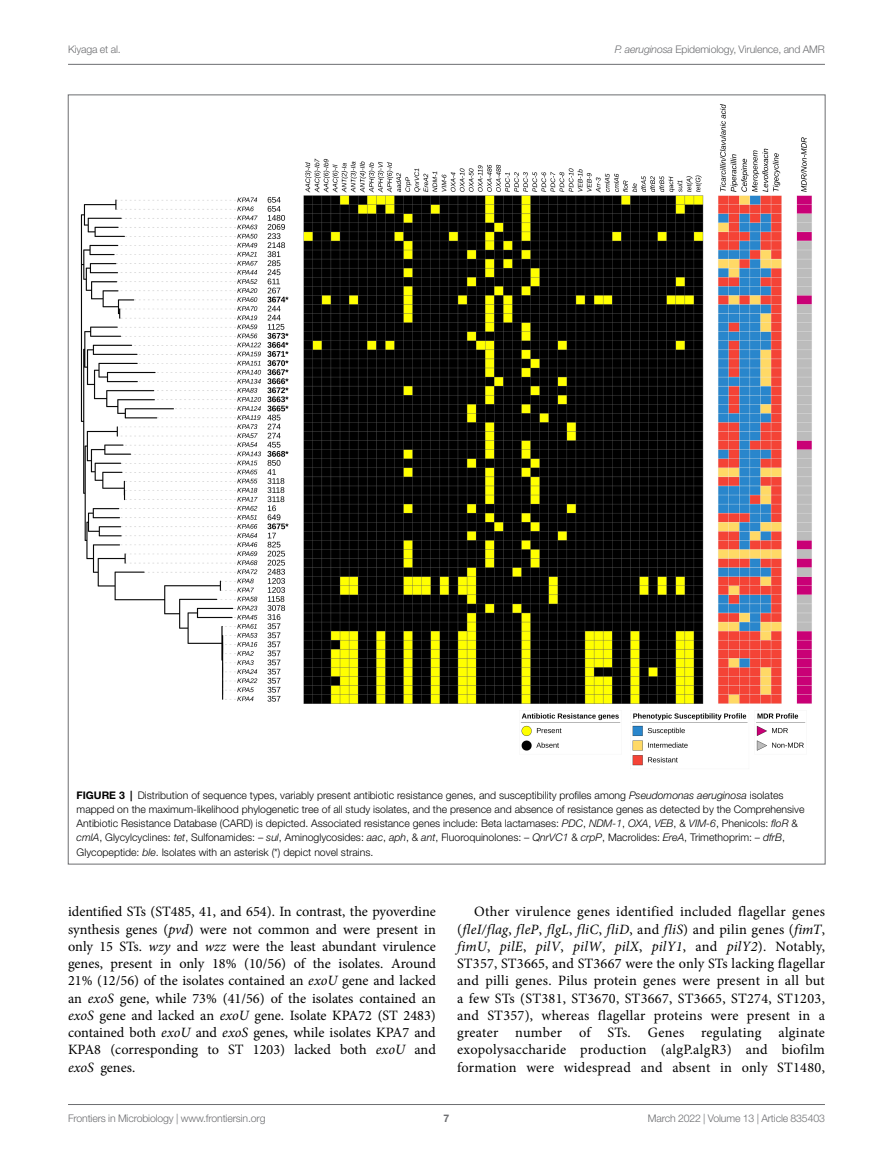
<style>
.page{position:relative;width:893px;height:1170px;background:#fff}
.page>*{position:absolute;margin:0;border:0;box-sizing:border-box;transform-origin:0 0}
.TEXT{font:14.25px/17.2px "Minion Pro";letter-spacing:.005em;color:#000;text-align:justify}
.FIG_LEG{font:300 10.5px/14.2px "Helvetica Neue LT Std";color:#000}
.t1{font:300 10.5px "Helvetica Neue LT Std";letter-spacing:-.015em;color:#6d6e71}
.t2{font:700 10.5px "Helvetica Neue LT Std";color:#6d6e71}
.s1{font-style:italic}
.s2{font-weight:700}
</style>
<div class="page">
<hr style="left:68px;top:64px;width:757px;height:1px;background:#6d6e71">
<hr style="left:68px;top:1104px;width:757px;height:1px;background:#6d6e71">
<img style="left:81px;top:104px;width:731px;height:662px">
<p class="t1" style="left:68px;top:42px;width:54px">Kiyaga et al.</p>
<p class="t1" style="left:615px;top:42px;width:212px"><span class="s1">P. aeruginosa</span> Epidemiology, Virulence, and AMR</p>
<p class="FIG_LEG" style="left:77px;top:787px;width:729px"><span class="s2">FIGURE 3 |</span> Distribution of sequence types, variably present antibiotic resistance genes, and susceptibility profiles among <span class="s1">Pseudomonas aeruginosa</span> isolates mapped on the maximum-likelihood phylogenetic tree of all study isolates, and the presence and absence of resistance genes as detected by the Comprehensive Antibiotic Resistance Database (CARD) is depicted. Associated resistance genes include: Beta lactamases: <span class="s1">PDC</span>, <span class="s1">NDM-1</span>, <span class="s1">OXA</span>, <span class="s1">VEB</span>, &amp; <span class="s1">VIM-6</span>, Phenicols: <span class="s1">floR</span> &amp; <span class="s1">cmlA</span>, Glycylcyclines: <span class="s1">tet</span>, Sulfonamides: – <span class="s1">sul</span>, Aminoglycosides: <span class="s1">aac</span>, <span class="s1">aph</span>, &amp; <span class="s1">ant</span>, Fluoroquinolones: – <span class="s1">QnrVC1</span> &amp; <span class="s1">crpP</span>, Macrolides: <span class="s1">EreA</span>, Trimethoprim: – <span class="s1">dfrB</span>, Glycopeptide: <span class="s1">ble</span>. Isolates with an asterisk (*) depict novel strains.</p>
<p class="TEXT" style="left:68px;top:903px;width:369px">identified STs (ST485, 41, and 654). In contrast, the pyoverdine synthesis genes (<span class="s1">pvd</span>) were not common and were present in only 15 STs. <span class="s1">wzy</span> and <span class="s1">wzz</span> were the least abundant virulence genes, present in only 18% (10/56) of the isolates. Around 21% (12/56) of the isolates contained an <span class="s1">exoU</span> gene and lacked an <span class="s1">exoS</span> gene, while 73% (41/56) of the isolates contained an <span class="s1">exoS</span> gene and lacked an <span class="s1">exoU</span> gene. Isolate KPA72 (ST 2483) contained both <span class="s1">exoU</span> and <span class="s1">exoS</span> genes, while isolates KPA7 and KPA8 (corresponding to ST 1203) lacked both <span class="s1">exoU</span> and <span class="s1">exoS</span> genes.</p>
<p class="TEXT" style="left:457px;top:903px;width:369px;text-indent:17px">Other virulence genes identified included flagellar genes (<span class="s1">fleI/flag</span>, <span class="s1">fleP</span>, <span class="s1">flgL</span>, <span class="s1">fliC</span>, <span class="s1">fliD</span>, and <span class="s1">fliS</span>) and pilin genes (<span class="s1">fimT</span>, <span class="s1">fimU</span>, <span class="s1">pilE</span>, <span class="s1">pilV</span>, <span class="s1">pilW</span>, <span class="s1">pilX</span>, <span class="s1">pilY1</span>, and <span class="s1">pilY2</span>). Notably, ST357, ST3665, and ST3667 were the only STs lacking flagellar and pilli genes. Pilus protein genes were present in all but a few STs (ST381, ST3670, ST3667, ST3665, ST274, ST1203, and ST357), whereas flagellar proteins were present in a greater number of STs. Genes regulating alginate exopolysaccharide production (algP.algR3) and biofilm formation were widespread and absent in only ST1480,</p>
<p class="t1" style="left:68px;top:1111px;width:199px">Frontiers in Microbiology | www.frontiersin.org</p>
<p class="t2" style="left:444px;top:1111px;width:7px">7</p>
<p class="t1" style="left:648px;top:1111px;width:178px">March 2022 | Volume 13 | Article 835403</p>
</div>
